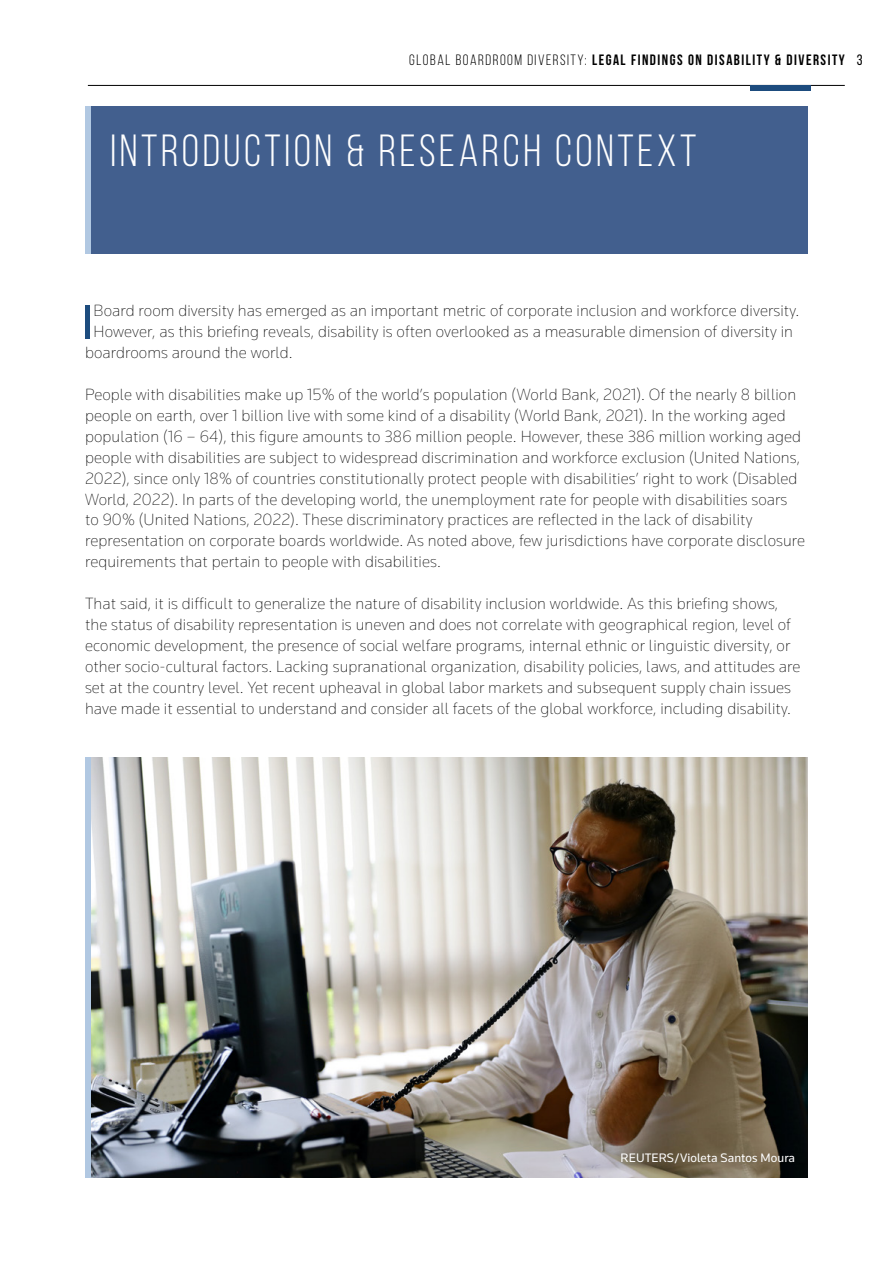
<style>
.page{position:relative;width:893px;height:1263px;background:#fff}
.page>*{position:absolute;margin:0;border:0;box-sizing:border-box;transform-origin:0 0}
.t1{font:45px "Bebas Neue";letter-spacing:.08em;color:#fff}
.t2{font:200 16.8px/21px "Knowledge";letter-spacing:.005em;color:#000}
.t3{font:700 15px "Bebas Neue";letter-spacing:.1em;color:#000}
.t4{font:12.75px "Knowledge";letter-spacing:.005em;color:#fff}
.s1{font-weight:400}
</style>
<div class="page">
<hr style="left:88px;top:85px;width:757px;height:1px;background:#000">
<div style="left:750px;top:85px;width:61px;height:5px;background:#1d4c7e"></div>
<hr style="left:85px;top:305px;width:4px;height:34px;background:#1d4c7e">
<div style="left:85px;top:106px;width:723px;height:147px;background:#425f8e"></div>
<div style="left:85px;top:106px;width:5px;height:147px;background:#b1c8e2"></div>
<img style="left:90px;top:757px;width:718px;height:421px">
<div style="left:85px;top:757px;width:5px;height:421px;background:#b1c8e2"></div>
<p class="t3" style="left:409px;top:52px;width:455px"><span class="s1">GLOBAL BOARDROOM DIVERSITY:</span> LEGAL FINDINGS ON DISABILITY &amp; DIVERSITY <span class="s1">3</span></p>
<h2 class="t1" style="left:111px;top:126px;width:588px">INTRODUCTION &amp; RESEARCH CONTEXT</h2>
<p class="t2" style="left:94px;top:299px;width:707px">Board room diversity has emerged as an important metric of corporate inclusion and workforce diversity.</p>
<p class="t2" style="left:94px;top:320px;width:701px">However, as this briefing reveals, disability is often overlooked as a measurable dimension of diversity in</p>
<p class="t2" style="left:85px;top:341px;width:209px">boardrooms around the world.</p>
<p class="t2" style="left:85px;top:383px;width:722px">People with disabilities make up 15% of the world’s population (World Bank, 2021). Of the nearly 8 billion people on earth, over 1 billion live with some kind of a disability (World Bank, 2021). In the working aged population (16 – 64), this figure amounts to 386 million people. However, these 386 million working aged people with disabilities are subject to widespread discrimination and workforce exclusion (United Nations, 2022), since only 18% of countries constitutionally protect people with disabilities’ right to work (Disabled World, 2022). In parts of the developing world, the unemployment rate for people with disabilities soars to 90% (United Nations, 2022). These discriminatory practices are reflected in the lack of disability representation on corporate boards worldwide. As noted above, few jurisdictions have corporate disclosure requirements that pertain to people with disabilities.</p>
<p class="t2" style="left:85px;top:593px;width:717px">That said, it is difficult to generalize the nature of disability inclusion worldwide. As this briefing shows, the status of disability representation is uneven and does not correlate with geographical region, level of economic development, the presence of social welfare programs, internal ethnic or linguistic diversity, or other socio-cultural factors. Lacking supranational organization, disability policies, laws, and attitudes are set at the country level. Yet recent upheaval in global labor markets and subsequent supply chain issues have made it essential to understand and consider all facets of the global workforce, including disability.</p>
<p class="t4" style="left:621px;top:1150px;width:176px">REUTERS/Violeta Santos Moura</p>
</div>
